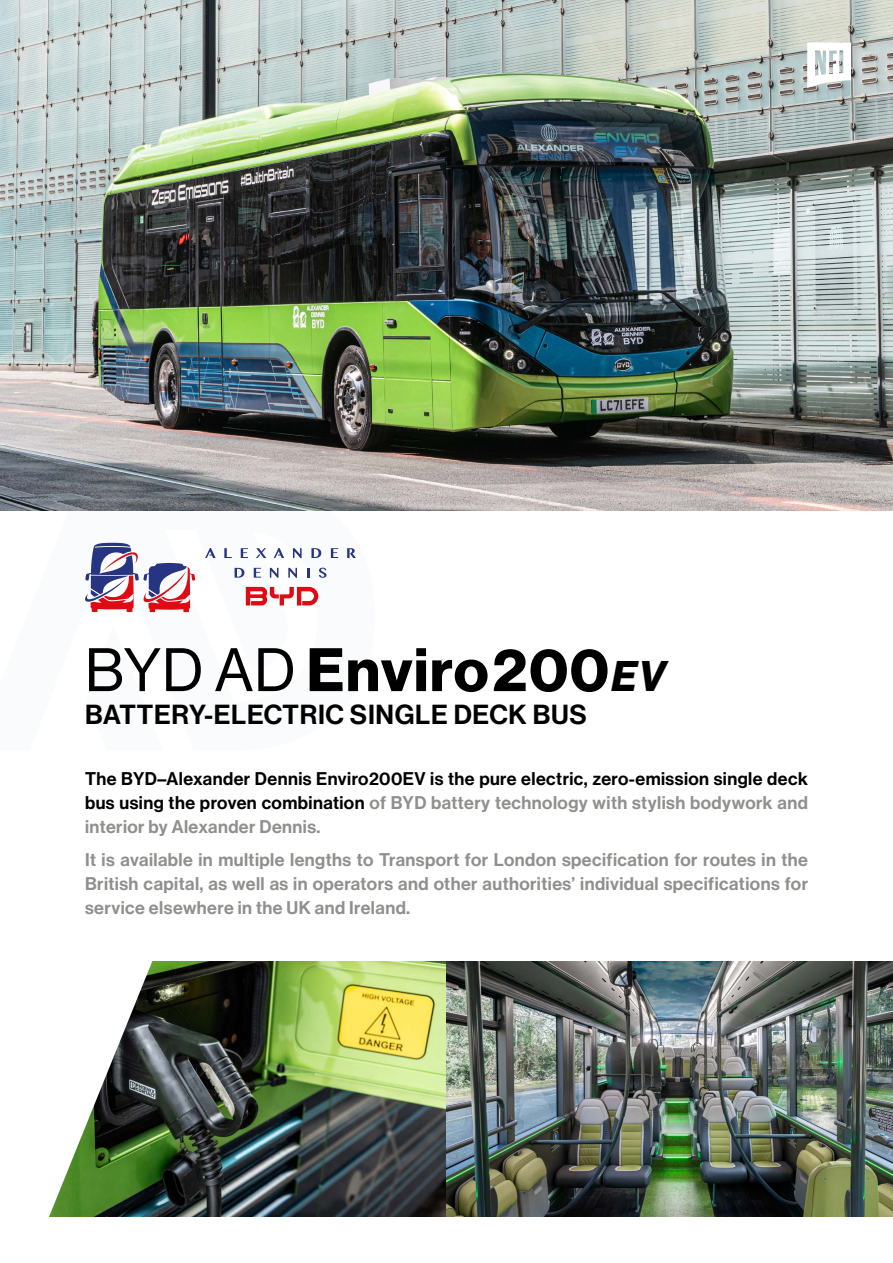
<style>
.page{position:relative;width:893px;height:1263px;background:#fff}
.page>*{position:absolute;margin:0;border:0;box-sizing:border-box;transform-origin:0 0}
.t1{font:60px "N Haas Grotesk DS Pro 75 Bd";letter-spacing:.025em;color:#000}
.t2{font:27px "N Haas Grotesk DS Pro 65 Md";letter-spacing:.025em;color:#000}
.t3{font:18px/24px "N Haas Grotesk DS Pro 65 Md";letter-spacing:.025em;color:#918f8e;text-align:justify}
.t4{font:18px/24px "N Haas Grotesk DS Pro 65 Md";letter-spacing:.025em;color:#000;text-align:justify}
.s1{font-family:"N Haas Grotesk DS Pro 55 Rg"}
.s2{font-family:"N Haas Grotesk DS Pro 76 Bd It";font-size:42px}
.s3{color:#918f8e}
</style>
<div class="page">
<img style="left:153px;top:962px;width:740px;height:255px">
<svg style="left:0;top:510px;width:375px;height:103px"></svg>
<img style="left:0;top:0;width:893px;height:510px">
<svg style="left:85px;top:543px;width:110px;height:69px"></svg>
<svg style="left:246px;top:587px;width:72px;height:18px"></svg>
<svg style="left:224px;top:548px;width:8px;height:10px"></svg>
<svg style="left:241px;top:548px;width:7px;height:10px"></svg>
<svg style="left:256px;top:548px;width:10px;height:10px"></svg>
<svg style="left:274px;top:548px;width:10px;height:10px"></svg>
<svg style="left:293px;top:548px;width:9px;height:10px"></svg>
<svg style="left:311px;top:548px;width:10px;height:10px"></svg>
<svg style="left:331px;top:548px;width:7px;height:10px"></svg>
<svg style="left:347px;top:548px;width:9px;height:10px"></svg>
<svg style="left:205px;top:548px;width:11px;height:10px"></svg>
<svg style="left:235px;top:568px;width:9px;height:10px"></svg>
<svg style="left:254px;top:568px;width:7px;height:10px"></svg>
<svg style="left:270px;top:568px;width:8px;height:10px"></svg>
<svg style="left:288px;top:568px;width:9px;height:10px"></svg>
<svg style="left:307px;top:568px;width:2px;height:10px"></svg>
<svg style="left:319px;top:568px;width:7px;height:10px"></svg>
<svg style="left:49px;top:961px;width:104px;height:256px"></svg>
<svg style="left:808px;top:43px;width:42px;height:45px"></svg>
<h1 class="t1" style="left:85px;top:635px;width:582px"><span class="s1">BYD AD</span> Enviro200<span class="s2">ev</span></h1>
<h2 class="t2" style="left:85px;top:699px;width:503px">BATTERY-ELECTRIC SINGLE DECK BUS</h2>
<p class="t4" style="left:85px;top:767px;width:724px">The BYD–Alexander Dennis Enviro200EV is the pure electric, zero-emission single deck bus using the proven combination <span class="s3">of BYD battery technology with stylish bodywork and interior by Alexander Dennis.</span></p>
<p class="t3" style="left:85px;top:847px;width:724px">It is available in multiple lengths to Transport for London specification for routes in the British capital, as well as in operators and other authorities’ individual specifications for service elsewhere in the UK and Ireland.</p>
</div>
